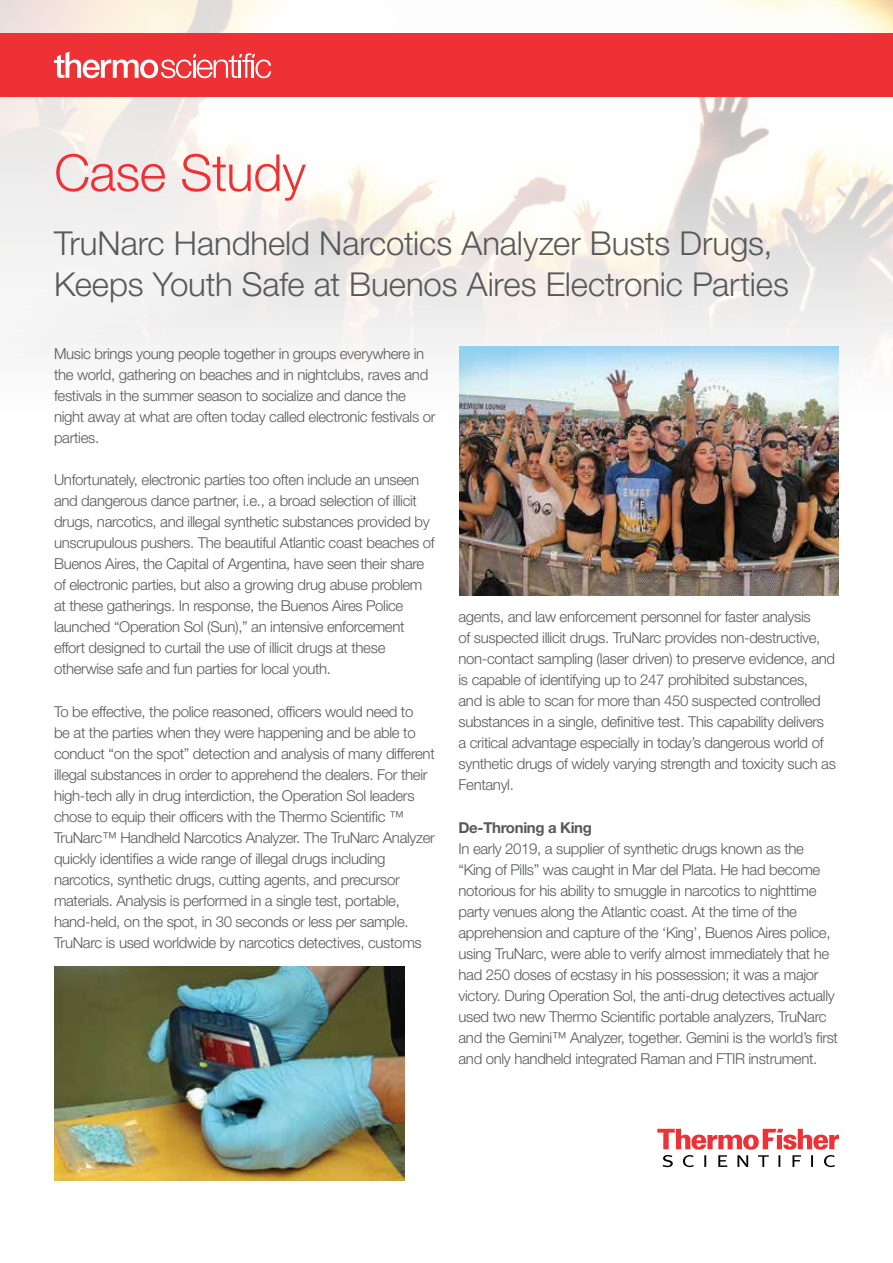
<style>
.page{position:relative;width:893px;height:1263px;background:#fff}
.page>*{position:absolute;margin:0;border:0;box-sizing:border-box;transform-origin:0 0}
.t1{font:300 51px "Helvetica Neue LT Std";letter-spacing:-.01em;color:#ee3134}
.t2{font:300 33px/40.5px "Helvetica Neue LT Std";letter-spacing:-.005em;color:#58595b}
.t3{font:300 15px/21px "Helvetica Neue LT Std";letter-spacing:-.02em;color:#58595b}
.t4{font:700 15px "Helvetica Neue LT Std";letter-spacing:-.02em;color:#58595b}
</style>
<div class="page">
<img style="left:748px;top:0;width:145px;height:353px">
<svg style="left:657px;top:1129px;width:182px;height:38px"></svg>
<img style="left:459px;top:346px;width:380px;height:250px">
<svg style="left:0;top:0;width:748px;height:419px"></svg>
<img style="left:54px;top:966px;width:351px;height:215px">
<div style="left:0;top:33px;width:893px;height:63px;background:#ee3134"></div>
<svg style="left:54px;top:52px;width:217px;height:26px"></svg>
<h1 class="t1" style="left:54px;top:142px;width:253px">Case Study</h1>
<h2 class="t2" style="left:54px;top:223px;width:736px">TruNarc Handheld Narcotics Analyzer Busts Drugs,<br>Keeps Youth Safe at Buenos Aires Electronic Parties</h2>
<p class="t3" style="left:54px;top:343px;width:383px">Music brings young people together in groups everywhere in the world, gathering on beaches and in nightclubs, raves and festivals in the summer season to socialize and dance the night away at what are often today called electronic festivals or parties.</p>
<p class="t3" style="left:54px;top:469px;width:382px">Unfortunately, electronic parties too often include an unseen and dangerous dance partner, i.e., a broad selection of illicit drugs, narcotics, and illegal synthetic substances provided by unscrupulous pushers. The beautiful Atlantic coast beaches of Buenos Aires, the Capital of Argentina, have seen their share of electronic parties, but also a growing drug abuse problem at these gatherings. In response, the Buenos Aires Police launched “Operation Sol (Sun),” an intensive enforcement effort designed to curtail the use of illicit drugs at these otherwise safe and fun parties for local youth.</p>
<p class="t3" style="left:54px;top:700px;width:382px">To be effective, the police reasoned, officers would need to<br>be at the parties when they were happening and be able to conduct “on the spot” detection and analysis of many different illegal substances in order to apprehend the dealers. For their high-tech ally in drug interdiction, the Operation Sol leaders chose to equip their officers with the Thermo Scientific ™ TruNarc™ Handheld Narcotics Analyzer. The TruNarc Analyzer quickly identifies a wide range of illegal drugs including narcotics, synthetic drugs, cutting agents, and precursor materials. Analysis is performed in a single test, portable, hand-held, on the spot, in 30 seconds or less per sample.<br>TruNarc is used worldwide by narcotics detectives, customs</p>
<p class="t3" style="left:458px;top:606px;width:379px">agents, and law enforcement personnel for faster analysis<br>of suspected illicit drugs. TruNarc provides non-destructive, non-contact sampling (laser driven) to preserve evidence, and is capable of identifying up to 247 prohibited substances,<br>and is able to scan for more than 450 suspected controlled substances in a single, definitive test. This capability delivers<br>a critical advantage especially in today’s dangerous world of synthetic drugs of widely varying strength and toxicity such as Fentanyl.</p>
<p class="t4" style="left:458px;top:818px;width:135px">De-Throning a King</p>
<p class="t3" style="left:458px;top:837px;width:381px">In early 2019, a supplier of synthetic drugs known as the “King of Pills” was caught in Mar del Plata. He had become notorious for his ability to smuggle in narcotics to nighttime party venues along the Atlantic coast. At the time of the apprehension and capture of the ‘King’, Buenos Aires police, using TruNarc, were able to verify almost immediately that he had 250 doses of ecstasy in his possession; it was a major victory. During Operation Sol, the anti-drug detectives actually used two new Thermo Scientific portable analyzers, TruNarc and the Gemini™ Analyzer, together. Gemini is the world’s first and only handheld integrated Raman and FTIR instrument.</p>
</div>
